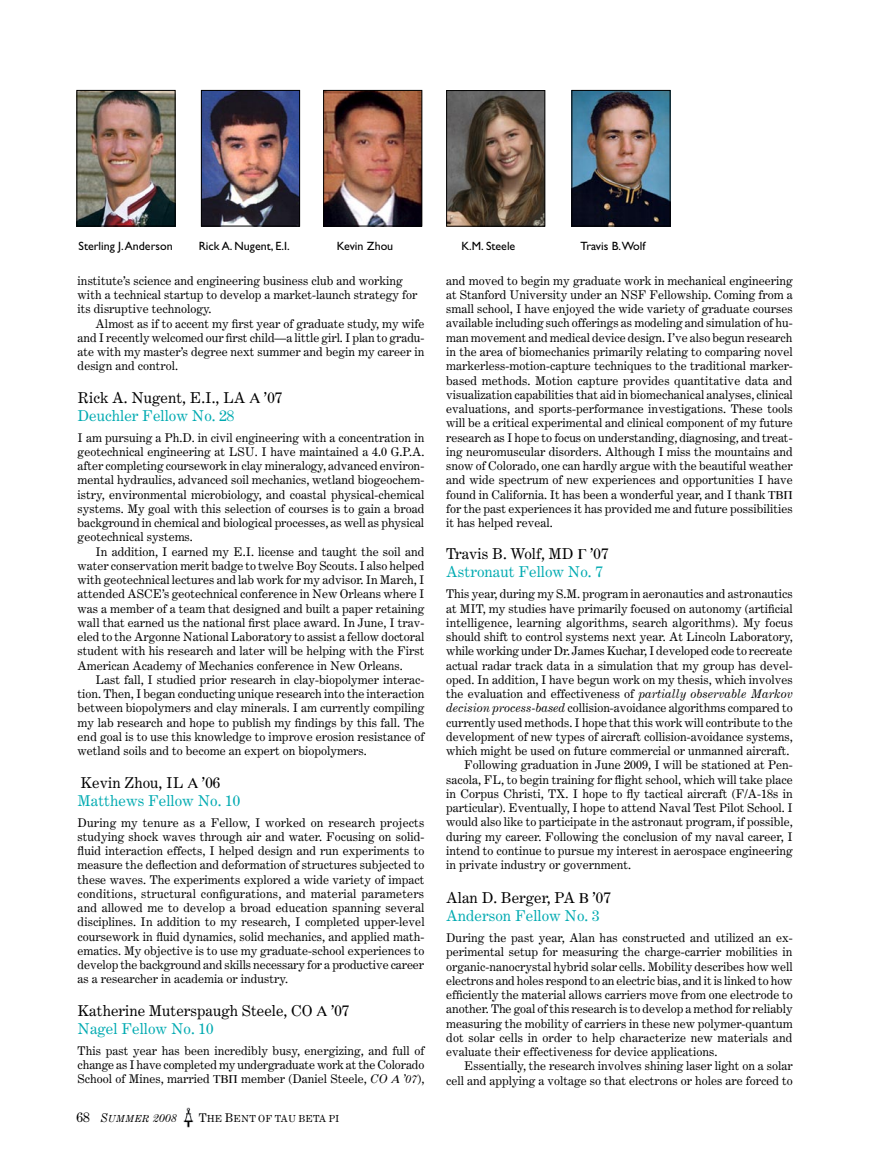
<style>
.page{position:relative;width:891px;height:1175px;background:#fff}
.page>*{position:absolute;margin:0;border:0;box-sizing:border-box;transform-origin:0 0}
.t1{font:15px "Century Expanded";color:#000}
.t2{font:15px "Century Expanded";color:#00aab1}
.t3{font:12px/14.2px "Century Expanded";color:#000;text-align:justify}
.t4{font:12px "Gill Sans";color:#000}
.t5{font:italic 12px "Century Expanded";color:#000}
.t6{font:9.75px "Century Expanded";color:#000}
.s1{font-style:italic}
.s2{font-style:normal}
.s3{font-style:normal;font-size:13.5px}
.s4{font-size:9.75px}
.s5{font-size:12px}
</style>
<div class="page">
<img style="left:183px;top:1107px;width:10px;height:20px">
<img style="left:78px;top:92px;width:96px;height:132px">
<div style="left:76px;top:90px;width:100px;height:136px;border:1px solid #000"></div>
<img style="left:574px;top:92px;width:94px;height:132px">
<div style="left:572px;top:90px;width:98px;height:136px;border:1px solid #000"></div>
<img style="left:325px;top:92px;width:95px;height:132px">
<div style="left:323px;top:90px;width:99px;height:136px;border:1px solid #000"></div>
<img style="left:203px;top:92px;width:95px;height:132px">
<div style="left:201px;top:90px;width:99px;height:136px;border:1px solid #000"></div>
<img style="left:448px;top:92px;width:95px;height:132px">
<div style="left:446px;top:90px;width:99px;height:136px;border:1px solid #000"></div>
<p class="t4" style="left:79px;top:239px;width:96px">Sterling J. Anderson</p>
<p class="t4" style="left:199px;top:239px;width:93px">Rick A. Nugent, E.I.</p>
<p class="t4" style="left:581px;top:239px;width:66px">Travis B.Wolf</p>
<p class="t4" style="left:337px;top:239px;width:58px">Kevin Zhou</p>
<p class="t4" style="left:461px;top:239px;width:55px">K.M. Steele</p>
<p class="t3" style="left:78px;top:273px;width:341px;text-align:left">institute’s science and engineering business club and working with a technical startup to develop a market-launch strategy for its disruptive technology.</p>
<p class="t3" style="left:78px;top:316px;width:348px;text-indent:18px">Almost as if to accent my first year of graduate study, my wife and I recently welcomed our first child—a little girl. I plan to gradu&shy;ate with my master’s degree next summer and begin my career in design and control.</p>
<p class="t1" style="left:78px;top:388px;width:206px">Rick A. Nugent, E.I., LA ’07</p>
<p class="t2" style="left:78px;top:406px;width:158px">Deuchler Fellow No. 28</p>
<p class="t3" style="left:78px;top:430px;width:348px">I am pursuing a Ph.D. in civil engineering with a concentration in geotechnical engineering at LSU. I have maintained a 4.0 G.P.A. after completing coursework in clay mineralogy, advanced environ&shy;mental hydraulics, advanced soil mechanics, wetland biogeochem&shy;istry, environmental microbiology, and coastal physical-chemical systems. My goal with this selection of courses is to gain a broad background in chemical and biological processes, as well as physical geotechnical systems.</p>
<p class="t3" style="left:78px;top:544px;width:348px;text-indent:18px">In addition, I earned my E.I. license and taught the soil and water conservation merit badge to twelve Boy Scouts. I also helped with geotechnical lectures and lab work for my advisor. In March, I attended ASCE’s geotechnical conference in New Orleans where I was a member of a team that designed and built a paper retaining wall that earned us the national first place award. In June, I trav&shy;eled to the Argonne National Laboratory to assist a fellow doctoral student with his research and later will be helping with the First American Academy of Mechanics conference in New Orleans.</p>
<p class="t3" style="left:78px;top:672px;width:348px;text-indent:18px">Last fall, I studied prior research in clay-biopolymer interac&shy;tion. Then, I began conducting unique research into the interaction between biopolymers and clay minerals. I am currently compiling my lab research and hope to publish my findings by this fall. The end goal is to use this knowledge to improve erosion resistance of wetland soils and to become an expert on biopolymers.</p>
<p class="t1" style="left:81px;top:773px;width:141px">Kevin Zhou, IL ’06</p>
<p class="t2" style="left:78px;top:791px;width:164px">Matthews Fellow No. 10</p>
<p class="t3" style="left:78px;top:815px;width:349px">During my tenure as a Fellow, I worked on research projects studying shock waves through air and water. Focusing on solid&shy;fluid interaction effects, I helped design and run experiments to measure the deflection and deformation of structures subjected to these waves. The experiments explored a wide variety of impact conditions, structural configurations, and material parameters and allowed me to develop a broad education spanning several disciplines. In addition to my research, I completed upper-level coursework in fluid dynamics, solid mechanics, and applied math&shy;ematics. My objective is to use my graduate-school experiences to develop the background and skills necessary for a productive career as a researcher in academia or industry.</p>
<p class="t1" style="left:78px;top:1001px;width:273px">Katherine Muterspaugh Steele, CO ’07</p>
<p class="t2" style="left:78px;top:1019px;width:137px">Nagel Fellow No. 10</p>
<p class="t3" style="left:78px;top:1043px;width:348px">This past year has been incredibly busy, energizing, and full of change as I have completed my undergraduate work at the Colorado School of Mines, married</p>
<p class="t3" style="left:446px;top:273px;width:348px;text-align:left">and moved to begin my graduate work in mechanical engineering at Stanford University under an NSF Fellowship. Coming from a small school, I have enjoyed the wide variety of graduate courses available including such offerings as modeling and simulation of hu&shy;man movement and medical device design. I’ve also begun research in the area of biomechanics primarily relating to comparing novel markerless-motion-capture techniques to the traditional marker&shy;based methods. Motion capture provides quantitative data and visualization capabilities that aid in biomechanical analyses, clinical evaluations, and sports-performance investigations. These tools will be a critical experimental and clinical component of my future research as I hope to focus on understanding, diagnosing, and treat&shy;ing neuromuscular disorders. Although I miss the mountains and snow of Colorado, one can hardly argue with the beautiful weather and wide spectrum of new experiences and opportunities I have found in California. It has been a wonderful year, and I thank<br>for the past experiences it has provided me and future possibilities it has helped reveal.</p>
<p class="t1" style="left:446px;top:545px;width:164px">Travis B. Wolf, MD ’07</p>
<p class="t2" style="left:446px;top:563px;width:158px">Astronaut Fellow No. 7</p>
<p class="t3" style="left:446px;top:587px;width:348px">This year, during my S.M. program in aeronautics and astronautics</p>
<p class="t3" style="left:446px;top:601px;width:348px">at MIT, my studies have primarily focused on autonomy (artificial</p>
<p class="t3" style="left:446px;top:615px;width:348px">intelligence, learning algorithms, search algorithms). My focus</p>
<p class="t3" style="left:446px;top:629px;width:348px">should shift to control systems next year. At Lincoln Laboratory,</p>
<p class="t3" style="left:446px;top:644px;width:348px">while working under Dr. James Kuchar, I developed code to recreate</p>
<p class="t3" style="left:446px;top:658px;width:348px">actual radar track data in a simulation that my group has devel-</p>
<p class="t3" style="left:446px;top:672px;width:348px">oped. In addition, I have begun work on my thesis, which involves</p>
<p class="t3" style="left:446px;top:686px;width:348px">the evaluation and effectiveness of <span class="s1">partially observable Markov</span></p>
<p class="t3" style="left:446px;top:701px;width:348px"><span class="s1">decision process-based</span> collision-avoidance algorithms compared to</p>
<p class="t3" style="left:446px;top:715px;width:348px">currently used methods. I hope that this work will contribute to the</p>
<p class="t3" style="left:446px;top:729px;width:348px">development of new types of aircraft collision-avoidance systems,</p>
<p class="t3" style="left:446px;top:743px;width:345px">which might be used on future commercial or unmanned aircraft.</p>
<p class="t3" style="left:464px;top:757px;width:330px">Following graduation in June 2009, I will be stationed at Pen-</p>
<p class="t3" style="left:446px;top:772px;width:348px">sacola, FL, to begin training for flight school, which will take place</p>
<p class="t3" style="left:446px;top:786px;width:348px">in Corpus Christi, TX. I hope to fly tactical aircraft (F/A-18s in</p>
<p class="t3" style="left:446px;top:800px;width:348px">particular). Eventually, I hope to attend Naval Test Pilot School. I</p>
<p class="t3" style="left:446px;top:815px;width:348px">would also like to participate in the astronaut program, if possible,</p>
<p class="t3" style="left:446px;top:829px;width:348px">during my career. Following the conclusion of my naval career, I</p>
<p class="t3" style="left:446px;top:843px;width:348px">intend to continue to pursue my interest in aerospace engineering</p>
<p class="t3" style="left:446px;top:857px;width:187px">in private industry or government.</p>
<p class="t1" style="left:446px;top:888px;width:166px">Alan D. Berger, PA ’07</p>
<p class="t2" style="left:446px;top:906px;width:155px">Anderson Fellow No. 3</p>
<p class="t3" style="left:446px;top:930px;width:348px">During the past year, Alan has constructed and utilized an ex&shy;perimental setup for measuring the charge-carrier mobilities in organic-nanocrystal hybrid solar cells. Mobility describes how well electrons and holes respond to an electric bias, and it is linked to how efficiently the material allows carriers move from one electrode to another. The goal of this research is to develop a method for reliably measuring the mobility of carriers in these new polymer-quantum dot solar cells in order to help characterize new materials and evaluate their effectiveness for device applications.</p>
<p class="t3" style="left:446px;top:1058px;width:348px;text-align:right">Essentially, the research involves shining laser light on a solar cell and applying a voltage so that electrons or holes are forced to</p>
<p class="t3" style="left:241px;top:1071px;width:148px">member (Daniel Steele, <span class="s1">CO</span></p>
<p class="t5" style="left:403px;top:1071px;width:23px">’07<span class="s2">),</span></p>
<p class="t5" style="left:76px;top:1110px;width:102px"><span class="s3">68</span> S<span class="s4">UMMER</span> 2008</p>
<p class="t6" style="left:199px;top:1112px;width:142px"><span class="s5">T</span>HE <span class="s5">B</span>ENT OF TAU BETA PI</p>
</div>
